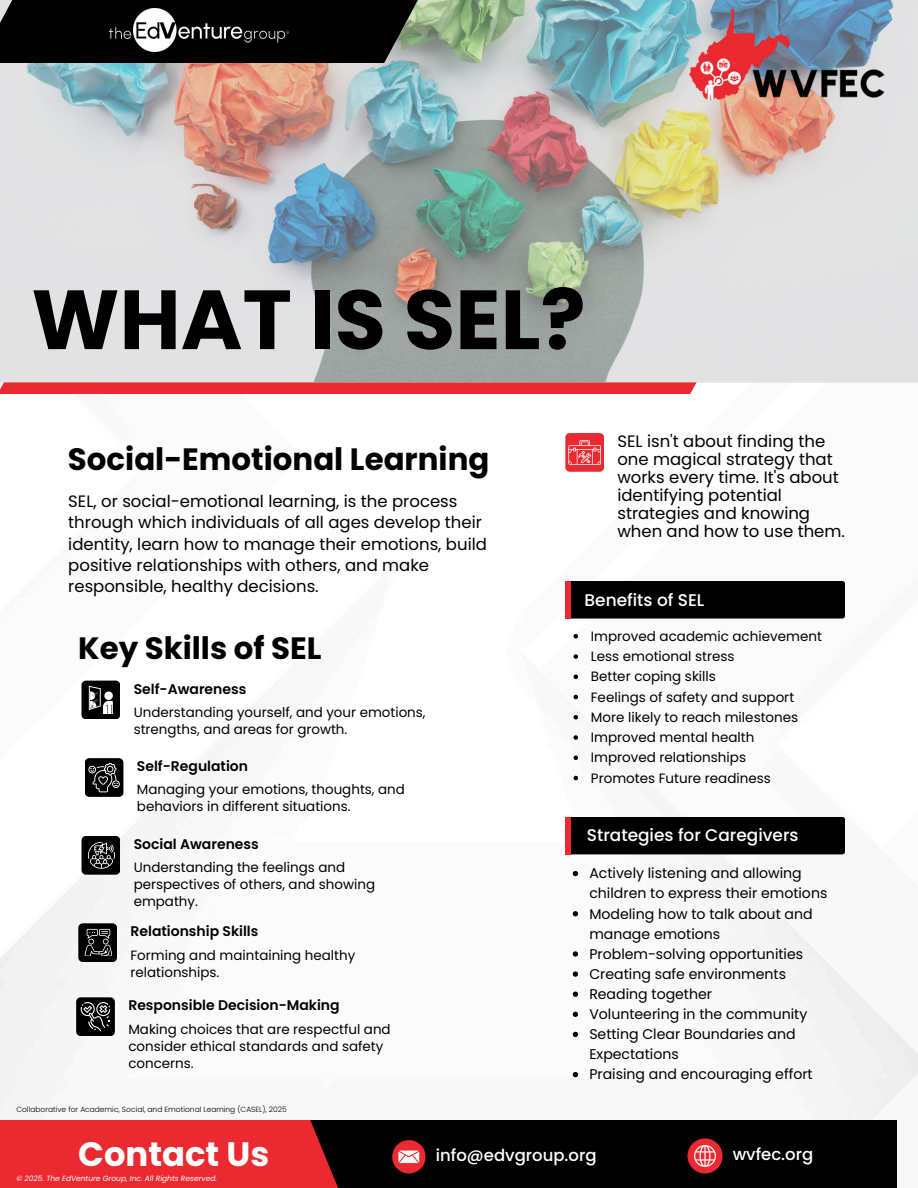
<style>
.page{position:relative;width:918px;height:1188px;background:#fff}
.page>*{position:absolute;margin:0;border:0;box-sizing:border-box;transform-origin:0 0}
.t1{font:700 83.85px "Poppins";color:#000}
.t2{font:700 33.9px "Poppins";color:#fff}
.t3{font:700 30.9px "Poppins";color:#000}
.t4{font:500 16.95px "Poppins";color:#fff}
.t5{font:16.5px/18px "Poppins";color:#000}
.t6{font:500 16.5px "Poppins";color:#fff}
.t7{font:14.1px/20.1px "Poppins";color:#000}
.t8{font:600 13.95px "Poppins";color:#000}
.t9{font:13.5px/17.1px "Poppins";color:#000}
.t10{font:300 7.5px "Poppins";color:#000}
.t11{font:italic 7.5px "Poppins";color:#fff}
</style>
<div class="page">
<img style="left:0;top:581px;width:918px;height:607px">
<div style="left:234px;top:1120px;width:662px;height:68px;background:#000"></div>
<div style="left:0;top:1120px;width:338px;height:68px;background:#eb2930"></div>
<div style="left:565px;top:817px;width:280px;height:37px;background:#000;border-radius:3px"></div>
<div style="left:565px;top:817px;width:6px;height:37px;background:#eb2930"></div>
<div style="left:565px;top:581px;width:280px;height:38px;background:#000;border-radius:3px"></div>
<div style="left:565px;top:581px;width:6px;height:38px;background:#eb2930"></div>
<svg style="left:574px;top:634px;width:4px;height:5px"></svg>
<svg style="left:574px;top:654px;width:4px;height:5px"></svg>
<svg style="left:574px;top:675px;width:4px;height:4px"></svg>
<svg style="left:574px;top:695px;width:4px;height:4px"></svg>
<svg style="left:574px;top:715px;width:4px;height:5px"></svg>
<svg style="left:574px;top:735px;width:4px;height:5px"></svg>
<svg style="left:574px;top:756px;width:4px;height:4px"></svg>
<svg style="left:574px;top:776px;width:4px;height:4px"></svg>
<div style="left:0;top:383px;width:697px;height:11px;background:#eb2930"></div>
<img style="left:0;top:0;width:918px;height:383px">
<svg style="left:0;top:0;width:459px;height:63px;background:#1c201b"></svg>
<img style="left:686px;top:6px;width:202px;height:100px">
<img style="left:110px;top:9px;width:179px;height:43px">
<svg style="left:392px;top:1140px;width:34px;height:34px"></svg>
<svg style="left:688px;top:1138px;width:34px;height:35px"></svg>
<svg style="left:82px;top:681px;width:38px;height:38px"></svg>
<svg style="left:85px;top:758px;width:38px;height:39px"></svg>
<svg style="left:82px;top:836px;width:38px;height:39px"></svg>
<svg style="left:78px;top:923px;width:39px;height:39px;background:#222"></svg>
<svg style="left:76px;top:997px;width:39px;height:39px;background:#282828"></svg>
<svg style="left:573px;top:871px;width:5px;height:5px"></svg>
<svg style="left:573px;top:911px;width:5px;height:5px"></svg>
<svg style="left:573px;top:951px;width:5px;height:6px"></svg>
<svg style="left:573px;top:971px;width:5px;height:6px"></svg>
<svg style="left:573px;top:992px;width:5px;height:5px"></svg>
<svg style="left:573px;top:1012px;width:5px;height:5px"></svg>
<svg style="left:573px;top:1032px;width:5px;height:5px"></svg>
<svg style="left:573px;top:1072px;width:5px;height:5px"></svg>
<svg style="left:565px;top:433px;width:39px;height:39px;background:#ee4c52"></svg>
<p class="t1" style="left:31px;top:261px;width:556px">WHAT IS SEL?</p>
<h6 class="t3" style="left:68px;top:438px;width:423px">Social-Emotional Learning</h6>
<h5 class="t5" style="left:68px;top:490px;width:420px;line-height:21.3px">SEL, or social-emotional learning, is the process through which individuals of all ages develop their identity, learn how to manage their emotions, build positive relationships with others, and make responsible, healthy decisions.</h5>
<p class="t3" style="left:78px;top:626px;width:245px">Key Skills of SEL</p>
<p class="t8" style="left:134px;top:679px;width:114px">Self-Awareness</p>
<p class="t9" style="left:134px;top:704px;width:293px">Understanding yourself, and your emotions, strengths, and areas for growth.</p>
<p class="t8" style="left:137px;top:757px;width:113px">Self-Regulation</p>
<p class="t9" style="left:137px;top:781px;width:269px">Managing your emotions, thoughts, and behaviors in different situations.</p>
<p class="t8" style="left:134px;top:834px;width:127px">Social Awareness</p>
<p class="t9" style="left:134px;top:859px;width:243px">Understanding the feelings and perspectives of others, and showing empathy.</p>
<p class="t8" style="left:131px;top:922px;width:129px">Relationship Skills</p>
<h3 class="t9" style="left:131px;top:946px;width:226px">Forming and maintaining healthy relationships.</h3>
<p class="t8" style="left:128px;top:996px;width:213px">Responsible Decision-Making</p>
<p class="t9" style="left:128px;top:1020px;width:264px">Making choices that are respectful and consider ethical standards and safety concerns.</p>
<p class="t10" style="left:16px;top:1104px;width:272px">Collaborative for Academic, Social, and Emotional Learning (CASEL), 2025</p>
<p class="t5" style="left:617px;top:433px;width:229px">SEL isn't about finding the one magical strategy that works every time. It's about identifying potential strategies and knowing when and how to use them.</p>
<p class="t4" style="left:585px;top:588px;width:121px">Benefits of SEL</p>
<p class="t9" style="left:591px;top:628px;width:233px">Improved academic achievement</p>
<p class="t9" style="left:591px;top:648px;width:145px">Less emotional stress</p>
<p class="t9" style="left:591px;top:668px;width:127px">Better coping skills</p>
<h1 class="t9" style="left:591px;top:688px;width:205px">Feelings of safety and support</h1>
<h2 class="t9" style="left:591px;top:709px;width:209px">More likely to reach milestones</h2>
<h4 class="t9" style="left:591px;top:729px;width:165px">Improved mental health</h4>
<h2 class="t9" style="left:591px;top:749px;width:157px">Improved relationships</h2>
<p class="t9" style="left:591px;top:769px;width:182px">Promotes Future readiness</p>
<h6 class="t4" style="left:587px;top:824px;width:213px">Strategies for Caregivers</h6>
<p class="t7" style="left:589px;top:863px;width:240px">Actively listening and allowing children to express their emotions</p>
<h5 class="t7" style="left:589px;top:904px;width:225px">Modeling how to talk about and manage emotions</h5>
<h6 class="t7" style="left:589px;top:944px;width:215px">Problem-solving opportunities</h6>
<p class="t7" style="left:589px;top:964px;width:198px">Creating safe environments</p>
<p class="t7" style="left:589px;top:984px;width:124px">Reading together</p>
<h5 class="t7" style="left:589px;top:1004px;width:219px">Volunteering in the community</h5>
<h6 class="t7" style="left:589px;top:1024px;width:208px">Setting Clear Boundaries and<br>Expectations</h6>
<h5 class="t7" style="left:589px;top:1064px;width:225px">Praising and encouraging effort</h5>
<h6 class="t2" style="left:78px;top:1130px;width:193px">Contact Us</h6>
<h4 class="t11" style="left:16px;top:1173px;width:202px">© 2025. The EdVenture Group, Inc. All Rights Reserved.</h4>
<h3 class="t6" style="left:436px;top:1143px;width:162px">info@edvgroup.org</h3>
<p class="t6" style="left:733px;top:1143px;width:82px">wvfec.org</p>
</div>
